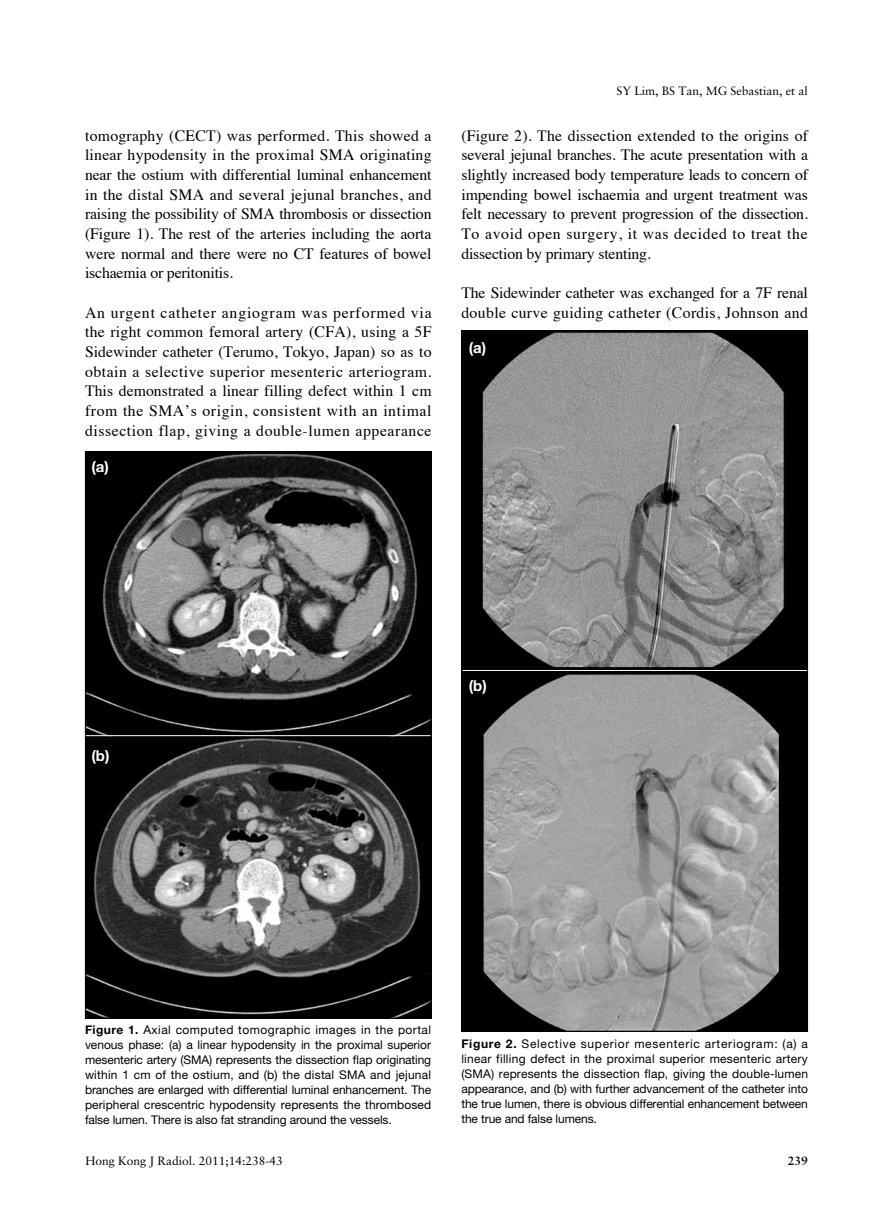
<style>
.page{position:relative;width:893px;height:1229px;background:#fff}
.page>*{position:absolute;margin:0;border:0;box-sizing:border-box;transform-origin:0 0}
.t1{font:15.75px/19.6px "Times";color:#000;text-align:justify}
.t2{font:700 15px "Helvetica Neue";color:#fff}
.t3{font:12px/15px "Helvetica Neue";letter-spacing:-.01em;color:#000;text-align:justify}
.t4{font:12px "Sabon";color:#000}
.t5{font:700 12px "Sabon";color:#000}
.s1{font-weight:700}
</style>
<div class="page">
<img style="left:87px;top:453px;width:343px;height:563px">
<hr style="left:85px;top:735px;width:346px;height:1px;background:#fff">
<img style="left:463px;top:333px;width:343px;height:340px">
<img style="left:463px;top:673px;width:343px;height:357px">
<hr style="left:462px;top:670px;width:346px;height:1px;background:#fff">
<p class="t1" style="left:85px;top:124px;width:348px">tomography (CECT) was performed. This showed a linear hypodensity in the proximal SMA originating near the ostium with differential luminal enhancement in the distal SMA and several jejunal branches, and raising the possibility of SMA thrombosis or dissection (Figure 1). The rest of the arteries including the aorta were normal and there were no CT features of bowel ischaemia or peritonitis.</p>
<p class="t1" style="left:85px;top:301px;width:348px">An urgent catheter angiogram was performed via the right common femoral artery (CFA), using a 5F Sidewinder catheter (Terumo, Tokyo, Japan) so as to obtain a selective superior mesenteric arteriogram.<br>This demonstrated a linear filling defect within 1 cm from the SMA’s origin, consistent with an intimal dissection flap, giving a double-lumen appearance</p>
<p class="t2" style="left:92px;top:457px;width:19px">(a)</p>
<p class="t4" style="left:617px;top:84px;width:193px">SY Lim, BS Tan, MG Sebastian, et al</p>
<p class="t1" style="left:461px;top:124px;width:348px">(Figure 2). The dissection extended to the origins of several jejunal branches. The acute presentation with a slightly increased body temperature leads to concern of impending bowel ischaemia and urgent treatment was felt necessary to prevent progression of the dissection.<br>To avoid open surgery, it was decided to treat the dissection by primary stenting.</p>
<p class="t1" style="left:461px;top:282px;width:348px">The Sidewinder catheter was exchanged for a 7F renal double curve guiding catheter (Cordis, Johnson and</p>
<p class="t2" style="left:469px;top:339px;width:19px">(a)</p>
<p class="t2" style="left:92px;top:746px;width:20px">(b)</p>
<p class="t2" style="left:469px;top:676px;width:20px">(b)</p>
<p class="t3" style="left:85px;top:1022px;width:348px"><span class="s1">Figure 1.</span> Axial computed tomographic images in the portal venous phase: (a) a linear hypodensity in the proximal superior mesenteric artery (SMA) represents the dissection flap originating within 1 cm of the ostium, and (b) the distal SMA and jejunal branches are enlarged with differential luminal enhancement. The peripheral crescentric hypodensity represents the thrombosed false lumen. There is also fat stranding around the vessels.</p>
<p class="t3" style="left:461px;top:1036px;width:348px"><span class="s1">Figure 2.</span> Selective superior mesenteric arteriogram: (a) a linear filling defect in the proximal superior mesenteric artery (SMA) represents the dissection flap, giving the double-lumen appearance, and (b) with further advancement of the catheter into the true lumen, there is obvious differential enhancement between the true and false lumens.</p>
<p class="t4" style="left:85px;top:1153px;width:199px">Hong Kong J Radiol. 2011;14:238-43</p>
<p class="t5" style="left:788px;top:1153px;width:22px">239</p>
</div>
